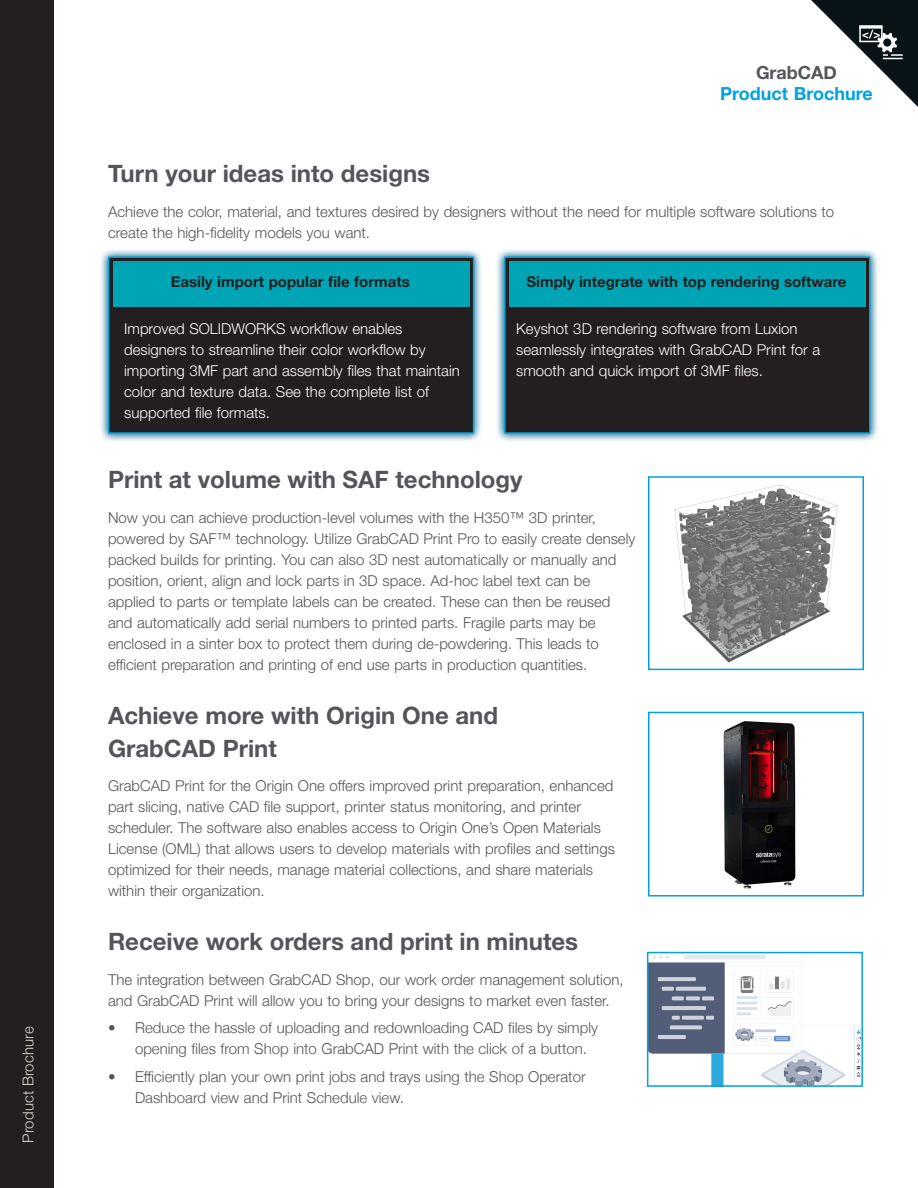
<style>
.page{position:relative;width:918px;height:1188px;background:#fff}
.page>*{position:absolute;margin:0;border:0;box-sizing:border-box;transform-origin:0 0}
.t1{font:700 24px/33px "Helvetica Neue LT Std";color:#54555a}
.t2{font:700 18px "Helvetica Neue";color:#00a2df}
.t3{font:700 18px "Helvetica Neue";color:#54555a}
.t4{font:300 15px/21px "Helvetica Neue LT Std";color:#54555a}
.t5{font:300 15px/21px "Helvetica Neue LT Std";color:#fff}
.t6{font:300 15px/21px "Helvetica Neue";color:#54555a}
.t7{font:700 15px "Helvetica Neue";color:#231f20}
.t8{font:300 15px "Helvetica Neue LT Std";letter-spacing:.005em;color:#dad1cb}
</style>
<div class="page">
<img style="left:811px;top:0;width:107px;height:107px">
<div style="left:0;top:0;width:54px;height:1188px;background:#231f20"></div>
<div style="left:859px;top:27px;width:24px;height:15px;border:2px solid #fff"></div>
<div style="left:859px;top:25px;width:24px;height:3px;border:2px solid #fff"></div>
<svg style="left:862px;top:30px;width:41px;height:29px"></svg>
<div style="left:495px;top:248px;width:385px;height:195px;background:#00a2df;opacity:.75"></div>
<div style="left:505px;top:257px;width:365px;height:176px;background:#231f20"></div>
<div style="left:504px;top:257px;width:366px;height:177px;border:1px solid #00a0df"></div>
<div style="left:509px;top:261px;width:356px;height:46px;background:#00a5b5"></div>
<div style="left:99px;top:248px;width:384px;height:195px;background:#00a2df;opacity:.75"></div>
<div style="left:109px;top:257px;width:365px;height:176px;background:#231f20"></div>
<div style="left:108px;top:257px;width:366px;height:177px;border:1px solid #00a0df"></div>
<div style="left:113px;top:261px;width:356px;height:46px;background:#00a5b5"></div>
<div style="left:648px;top:712px;width:216px;height:185px;border:2px solid #00a2df"></div>
<img style="left:723px;top:721px;width:73px;height:168px">
<img style="left:674px;top:484px;width:164px;height:179px">
<div style="left:648px;top:476px;width:216px;height:194px;border:2px solid #00a2df"></div>
<svg style="left:650px;top:955px;width:210px;height:129px"></svg>
<div style="left:647px;top:952px;width:216px;height:135px;border:2px solid #00a2df"></div>
<p class="t8" style="left:19px;top:1143px;width:118px;rotate:-90deg">Product Brochure</p>
<p class="t3" style="left:756px;top:59px;width:82px">GrabCAD</p>
<p class="t2" style="left:720px;top:80px;width:154px">Product Brochure</p>
<h1 class="t1" style="left:108px;top:156px;width:324px">Turn your ideas into designs</h1>
<p class="t4" style="left:108px;top:200px;width:728px">Achieve the color, material, and textures desired by designers without the need for multiple software solutions to create the high-fidelity models you want.</p>
<p class="t7" style="left:527px;top:270px;width:322px">Simply integrate with top rendering software</p>
<p class="t7" style="left:171px;top:270px;width:241px">Easily import popular file formats</p>
<p class="t5" style="left:124px;top:318px;width:337px">Improved SOLIDWORKS workflow enables designers to streamline their color workflow by importing 3MF part and assembly files that maintain color and texture data. See the complete list of supported file formats.</p>
<p class="t5" style="left:516px;top:318px;width:305px">Keyshot 3D rendering software from Luxion seamlessly integrates with GrabCAD Print for a smooth and quick import of 3MF files.</p>
<h1 class="t1" style="left:108px;top:462px;width:416px">Print at volume with SAF technology</h1>
<p class="t4" style="left:108px;top:506px;width:529px">Now you can achieve production-level volumes with the H350™ 3D printer, powered by SAF™ technology. Utilize GrabCAD Print Pro to easily create densely packed builds for printing. You can also 3D nest automatically or manually and position, orient, align and lock parts in 3D space. Ad-hoc label text can be applied to parts or template labels can be created. These can then be reused and automatically add serial numbers to printed parts. Fragile parts may be enclosed in a sinter box to protect them during de-powdering. This leads to efficient preparation and printing of end use parts in production quantities.</p>
<h1 class="t1" style="left:108px;top:698px;width:392px">Achieve more with Origin One and<br>GrabCAD Print</h1>
<p class="t4" style="left:108px;top:775px;width:508px">GrabCAD Print for the Origin One offers improved print preparation, enhanced part slicing, native CAD file support, printer status monitoring, and printer scheduler. The software also enables access to Origin One’s Open Materials License (OML) that allows users to develop materials with profiles and settings optimized for their needs, manage material collections, and share materials within their organization.</p>
<h1 class="t1" style="left:108px;top:924px;width:472px">Receive work orders and print in minutes</h1>
<p class="t4" style="left:108px;top:968px;width:517px">The integration between GrabCAD Shop, our work order management solution, and GrabCAD Print will allow you to bring your designs to market even faster.</p>
<p class="t6" style="left:135px;top:1016px;width:465px;text-indent:-27px">• Reduce the hassle of uploading and redownloading CAD files by simply opening files from Shop into GrabCAD Print with the click of a button.</p>
<p class="t6" style="left:135px;top:1065px;width:452px;text-indent:-27px">• Efficiently plan your own print jobs and trays using the Shop Operator<br>Dashboard view and Print Schedule view.</p>
</div>
